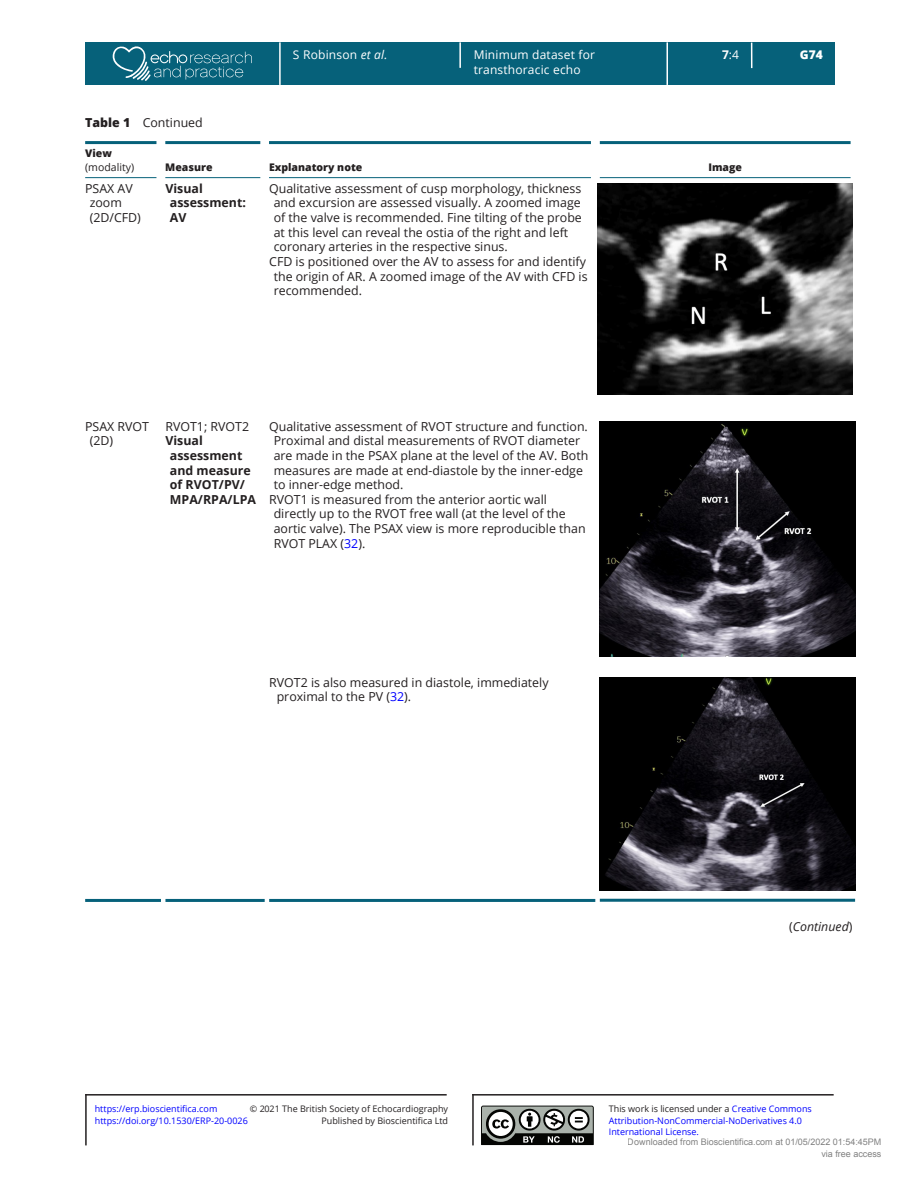
<style>
.page{position:relative;width:919px;height:1187px;background:#fff}
.page>*{position:absolute;margin:0;border:0;box-sizing:border-box;transform-origin:0 0}
.TB{font:12.3px/14.7px "Open Sans";color:#231f20}
.TB-2{font:700 12.3px/14.7px "Open Sans";color:#231f20}
.TB_Bot_Rule{font:12.3px/14.7px "Open Sans";color:#231f20}
.TC{font:12.3px "Open Sans";color:#231f20}
.TC-2{font:italic 12.3px "Open Sans";color:#231f20}
.t1{font:12px/14.7px "Open Sans";letter-spacing:.015em;color:#fff}
.t2{font:800 12px "Open Sans";color:#fff}
.TCH{font:800 10.5px "Open Sans";color:#231f20}
.TCH-2{font:10.5px/14.7px "Open Sans";color:#231f20}
.t3{font:9px/11.1px "Open Sans";color:#00f}
.t4{font:9px/11.9px "Open Sans";color:#231f20;text-align:right}
.t5{font:9px/12px "Arial";color:rgb(0 0 0/.5);text-align:right}
.s1{font-weight:800}
.s2{font-style:italic}
.s3{font-weight:700}
.s4{color:#00f}
.s5{font-style:normal}
.s6{color:#231f20}
</style>
<div class="page">
<div style="left:85px;top:42px;width:749px;height:43px;background:#06617a"></div>
<hr style="left:666px;top:42px;width:2px;height:43px;background:#fff">
<hr style="left:279px;top:42px;width:1px;height:43px;background:#fff">
<hr style="left:459px;top:42px;width:2px;height:26px;background:#fff">
<hr style="left:750px;top:43px;width:2px;height:25px;background:#fff">
<svg style="left:113px;top:46px;width:139px;height:35px"></svg>
<hr style="left:85px;top:141px;width:71px;height:3px;background:#06617a">
<hr style="left:85px;top:177px;width:71px;height:1px;background:#06617a">
<hr style="left:165px;top:141px;width:95px;height:3px;background:#06617a">
<hr style="left:165px;top:177px;width:95px;height:1px;background:#06617a">
<hr style="left:269px;top:141px;width:322px;height:3px;background:#06617a">
<hr style="left:269px;top:177px;width:322px;height:1px;background:#06617a">
<hr style="left:599px;top:141px;width:251px;height:3px;background:#06617a">
<hr style="left:599px;top:177px;width:251px;height:1px;background:#06617a">
<img style="left:597px;top:183px;width:255px;height:211px">
<img style="left:599px;top:421px;width:255px;height:235px">
<hr style="left:85px;top:898px;width:76px;height:3px;background:#06617a">
<hr style="left:165px;top:898px;width:100px;height:3px;background:#06617a">
<hr style="left:269px;top:898px;width:326px;height:3px;background:#06617a">
<hr style="left:599px;top:898px;width:256px;height:3px;background:#06617a">
<img style="left:599px;top:677px;width:256px;height:213px">
<svg style="left:481px;top:1105px;width:113px;height:40px"></svg>
<hr style="left:85px;top:1093px;width:361px;height:2px;background:#231f20">
<hr style="left:472px;top:1093px;width:361px;height:2px;background:#231f20">
<hr style="left:472px;top:1093px;width:1px;height:52px;background:#231f20">
<hr style="left:85px;top:1093px;width:2px;height:52px;background:#231f20">
<p class="TC" style="left:85px;top:114px;width:119px"><span class="s1">Table 1</span> Continued</p>
<p class="t1" style="left:293px;top:47px;width:96px">S Robinson <span class="s2">et al.</span></p>
<p class="t1" style="left:473px;top:47px;width:123px">Minimum dataset for transthoracic echo</p>
<p class="t1" style="left:722px;top:47px;width:18px"><span class="s3">7</span>:4</p>
<p class="t2" style="left:799px;top:46px;width:24px">G74</p>
<p class="TCH-2" style="left:85px;top:145px;width:50px"><span class="s1">View </span>(modality)</p>
<p class="TCH" style="left:165px;top:159px;width:49px">Measure</p>
<p class="TCH" style="left:269px;top:159px;width:95px">Explanatory note</p>
<p class="TCH" style="left:708px;top:159px;width:35px">Image</p>
<p class="TB" style="left:90px;top:180px;width:53px;text-indent:-4px">PSAX AV zoom (2D/CFD)</p>
<p class="TB-2" style="left:170px;top:181px;width:77px;text-indent:-4px">Visual assessment:<br>AV</p>
<p class="TB" style="left:274px;top:180px;width:310px;text-indent:-4px">Qualitative assessment of cusp morphology, thickness and excursion are assessed visually. A zoomed image of the valve is recommended. Fine tilting of the probe at this level can reveal the ostia of the right and left coronary arteries in the respective sinus.</p>
<p class="TB" style="left:274px;top:254px;width:315px;text-indent:-4px">CFD is positioned over the AV to assess for and identify the origin of AR. A zoomed image of the AV with CFD is recommended.</p>
<p class="TB" style="left:90px;top:418px;width:61px;text-indent:-4px">PSAX RVOT (2D)</p>
<p class="TB" style="left:165px;top:418px;width:85px">RVOT1; RVOT2</p>
<p class="TB-2" style="left:170px;top:433px;width:87px;text-indent:-4px">Visual assessment and measure of RVOT/PV/<br>MPA/RPA/LPA</p>
<p class="TB" style="left:274px;top:418px;width:316px;text-indent:-4px">Qualitative assessment of RVOT structure and function.<br>Proximal and distal measurements of RVOT diameter are made in the PSAX plane at the level of the AV. Both measures are made at end-diastole by the inner-edge to inner-edge method.</p>
<p class="TB" style="left:274px;top:491px;width:313px;text-indent:-4px">RVOT1 is measured from the anterior aortic wall directly up to the RVOT free wall (at the level of the aortic valve). The PSAX view is more reproducible than RVOT PLAX (<span class="s4">32</span>).</p>
<p class="TB_Bot_Rule" style="left:277px;top:674px;width:273px;text-indent:-8px">RVOT2 is also measured in diastole, immediately proximal to the PV (<span class="s4">32</span>).</p>
<p class="t3" style="left:95px;top:1103px;width:124px">https://erp.bioscientifica.com</p>
<p class="t4" style="left:250px;top:1102px;width:199px">© 2021 The British Society of Echocardiography<br>Published by Bioscientifica Ltd</p>
<p class="t3" style="left:95px;top:1114px;width:154px">https://doi.org/10.1530/ERP-20-0026</p>
<p class="TC-2" style="left:789px;top:918px;width:65px"><span class="s5">(</span>Continued<span class="s5">)</span></p>
<p class="t3" style="left:608px;top:1103px;width:204px"><span class="s6">This work is licensed under a</span> Creative Commons<br>Attribution-NonCommercial-NoDerivatives 4.0<br>International License.</p>
<p class="t5" style="left:627px;top:1135px;width:255px">Downloaded from Bioscientifica.com at 01/05/2022 01:54:45PM via free access</p>
</div>
